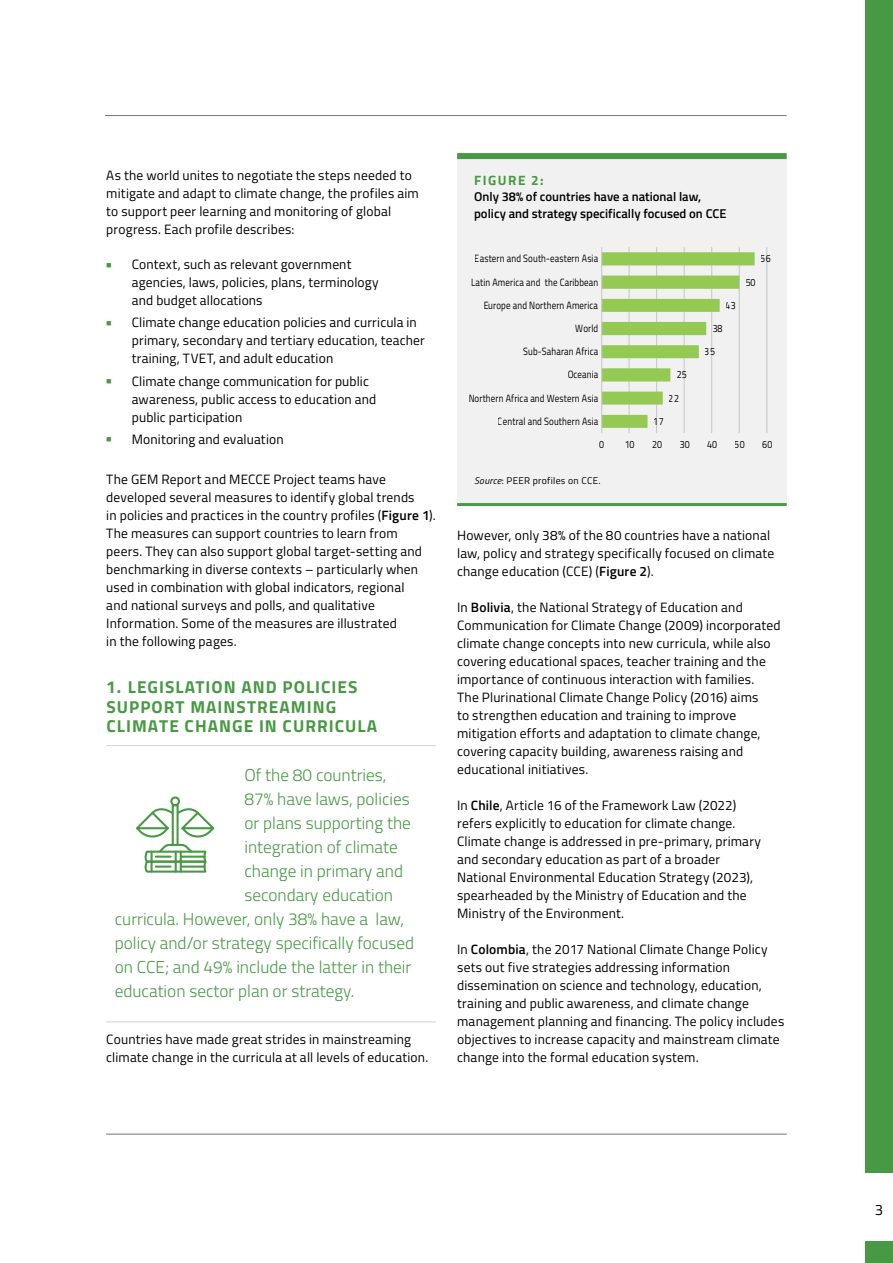
<style>
.page{position:relative;width:893px;height:1263px;background:#fff}
.page>*{position:absolute;margin:0;border:0;box-sizing:border-box;transform-origin:0 0}
.t1{font:300 17.25px "Titillium Web";color:#479943}
.t2{font:700 17.25px/19.5px "Titillium Web";letter-spacing:.06em;color:#479943}
.t3{font:15px "Titillium Web";color:#000}
.t4{font:13.5px/18px "Titillium Web";letter-spacing:.015em;color:#000}
.t5{font:700 13.5px "Titillium Web";letter-spacing:.11em;color:#479943}
.t6{font:600 12.75px/16.5px "Titillium Web";color:#000}
.t7{font:10.5px "Titillium Web";letter-spacing:.015em;color:#000;scale:.85 1}
.t8{font:9.75px "Titillium Web";letter-spacing:.03em;color:#000}
.s1{font-weight:600}
.s2{font-style:italic}
</style>
<div class="page">
<div style="left:865px;top:0;width:28px;height:1263px;background:#479943"></div>
<hr style="left:105px;top:115px;width:682px;height:1px;background:#737577">
<hr style="left:106px;top:1134px;width:681px;height:1px;background:#737577">
<div style="left:808px;top:1173px;width:85px;height:67px;background:#fff"></div>
<div style="left:457px;top:153px;width:330px;height:351px;background:#f1f1f2"></div>
<div style="left:457px;top:153px;width:330px;height:6px;background:#479943"></div>
<hr style="left:457px;top:503px;width:330px;height:3px;background:#479943">
<hr style="left:766px;top:247px;width:1px;height:186px;background:#c7c8ca">
<hr style="left:739px;top:247px;width:1px;height:186px;background:#c7c8ca">
<hr style="left:711px;top:247px;width:1px;height:186px;background:#c7c8ca">
<hr style="left:684px;top:247px;width:1px;height:186px;background:#c7c8ca">
<hr style="left:656px;top:247px;width:1px;height:186px;background:#c7c8ca">
<hr style="left:628px;top:247px;width:2px;height:186px;background:#c7c8ca">
<svg style="left:602px;top:252px;width:153px;height:176px"></svg>
<hr style="left:601px;top:247px;width:1px;height:186px;background:#c7c8ca">
<hr style="left:106px;top:1021px;width:330px;height:1px;background:#d1d3d4">
<hr style="left:106px;top:745px;width:330px;height:1px;background:#d1d3d4">
<div style="left:170px;top:796px;width:10px;height:10px;border:2px solid #479943;border-radius:50%"></div>
<svg style="left:136px;top:805px;width:79px;height:68px"></svg>
<p class="t4" style="left:106px;top:166px;width:314px">As the world unites to negotiate the steps needed to mitigate and adapt to climate change, the profiles aim to support peer learning and monitoring of global progress. Each profile describes:</p>
<p class="t4" style="left:132px;top:255px;width:248px">Context, such as relevant government agencies, laws, policies, plans, terminology and budget allocations</p>
<p class="t4" style="left:132px;top:313px;width:294px">Climate change education policies and curricula in primary, secondary and tertiary education, teacher training, TVET, and adult education</p>
<p class="t4" style="left:132px;top:371px;width:246px">Climate change communication for public awareness, public access to education and public participation</p>
<p class="t4" style="left:132px;top:429px;width:153px">Monitoring and evaluation</p>
<p class="t4" style="left:106px;top:470px;width:331px">The GEM Report and MECCE Project teams have developed several measures to identify global trends<br>in policies and practices in the country profiles (<span class="s1">Figure 1</span>).<br>The measures can support countries to learn from peers. They can also support global target-setting and benchmarking in diverse contexts – particularly when used in combination with global indicators, regional<br>and national surveys and polls, and qualitative Information. Some of the measures are illustrated<br>in the following pages.</p>
<p class="t2" style="left:106px;top:676px;width:272px">1. LEGISLATION AND POLICIES<br>SUPPORT MAINSTREAMING<br>CLIMATE CHANGE IN CURRICULA</p>
<p class="t1" style="left:244px;top:762px;width:144px">Of the 80 countries,</p>
<p class="t1" style="left:244px;top:786px;width:167px">87% have laws, policies</p>
<p class="t1" style="left:244px;top:810px;width:168px">or plans supporting the</p>
<p class="t1" style="left:244px;top:834px;width:155px">integration of climate</p>
<p class="t1" style="left:244px;top:858px;width:160px">change in primary and</p>
<p class="t1" style="left:244px;top:882px;width:150px">secondary education</p>
<p class="t1" style="left:115px;top:906px;width:291px">curricula. However, only 38% have a law,</p>
<p class="t1" style="left:115px;top:930px;width:301px">policy and/or strategy specifically focused</p>
<p class="t1" style="left:115px;top:954px;width:298px">on CCE; and 49% include the latter in their</p>
<p class="t1" style="left:115px;top:978px;width:241px">education sector plan or strategy.</p>
<p class="t4" style="left:106px;top:1030px;width:323px">Countries have made great strides in mainstreaming climate change in the curricula at all levels of education.</p>
<p class="t5" style="left:474px;top:170px;width:71px">FIGURE 2:</p>
<p class="t6" style="left:474px;top:188px;width:254px">Only 38% of countries have a national law, policy and strategy specifically focused on CCE</p>
<p class="t7" style="left:475px;top:251px;width:147px">Eastern and South-eastern Asia</p>
<p class="t7" style="left:761px;top:251px;width:13px">56</p>
<p class="t7" style="left:471px;top:274px;width:151px">Latin America and the Caribbean</p>
<p class="t7" style="left:745px;top:274px;width:13px">50</p>
<p class="t7" style="left:483px;top:297px;width:137px">Europe and Northern America</p>
<p class="t7" style="left:726px;top:298px;width:13px">43</p>
<p class="t7" style="left:575px;top:321px;width:29px">World</p>
<p class="t7" style="left:712px;top:321px;width:13px">38</p>
<p class="t7" style="left:523px;top:344px;width:90px">Sub-Saharan Africa</p>
<p class="t7" style="left:705px;top:344px;width:13px">35</p>
<p class="t7" style="left:568px;top:367px;width:38px">Oceania</p>
<p class="t7" style="left:677px;top:367px;width:13px">25</p>
<p class="t7" style="left:468px;top:390px;width:154px">Northern Africa and Western Asia</p>
<p class="t7" style="left:669px;top:390px;width:13px">22</p>
<p class="t7" style="left:498px;top:413px;width:120px">Central and Southern Asia</p>
<p class="t7" style="left:654px;top:413px;width:13px">17</p>
<p class="t7" style="left:599px;top:436px;width:7px">0</p>
<p class="t7" style="left:624px;top:436px;width:13px">10</p>
<p class="t7" style="left:652px;top:436px;width:13px">20</p>
<p class="t7" style="left:680px;top:436px;width:13px">30</p>
<p class="t7" style="left:707px;top:436px;width:13px">40</p>
<p class="t7" style="left:735px;top:436px;width:13px">50</p>
<p class="t7" style="left:762px;top:436px;width:13px">60</p>
<p class="t8" style="left:474px;top:473px;width:128px"><span class="s2">Source</span>: PEER profiles on CCE.</p>
<p class="t4" style="left:457px;top:526px;width:319px">However, only 38% of the 80 countries have a national law, policy and strategy specifically focused on climate change education (CCE) (<span class="s1">Figure 2</span>).</p>
<p class="t4" style="left:457px;top:598px;width:325px">In <span class="s1">Bolivia</span>, the National Strategy of Education and Communication for Climate Change (2009) incorporated climate change concepts into new curricula, while also covering educational spaces, teacher training and the importance of continuous interaction with families.<br>The Plurinational Climate Change Policy (2016) aims<br>to strengthen education and training to improve mitigation efforts and adaptation to climate change, covering capacity building, awareness raising and educational initiatives.</p>
<p class="t4" style="left:457px;top:796px;width:305px">In <span class="s1">Chile</span>, Article 16 of the Framework Law (2022) refers explicitly to education for climate change.<br>Climate change is addressed in pre-primary, primary and secondary education as part of a broader National Environmental Education Strategy (2023), spearheaded by the Ministry of Education and the Ministry of the Environment.</p>
<p class="t4" style="left:457px;top:940px;width:329px">In <span class="s1">Colombia</span>, the 2017 National Climate Change Policy sets out five strategies addressing information dissemination on science and technology, education, training and public awareness, and climate change management planning and financing. The policy includes objectives to increase capacity and mainstream climate change into the formal education system.</p>
<p class="t3" style="left:875px;top:1199px;width:10px">3</p>
</div>
